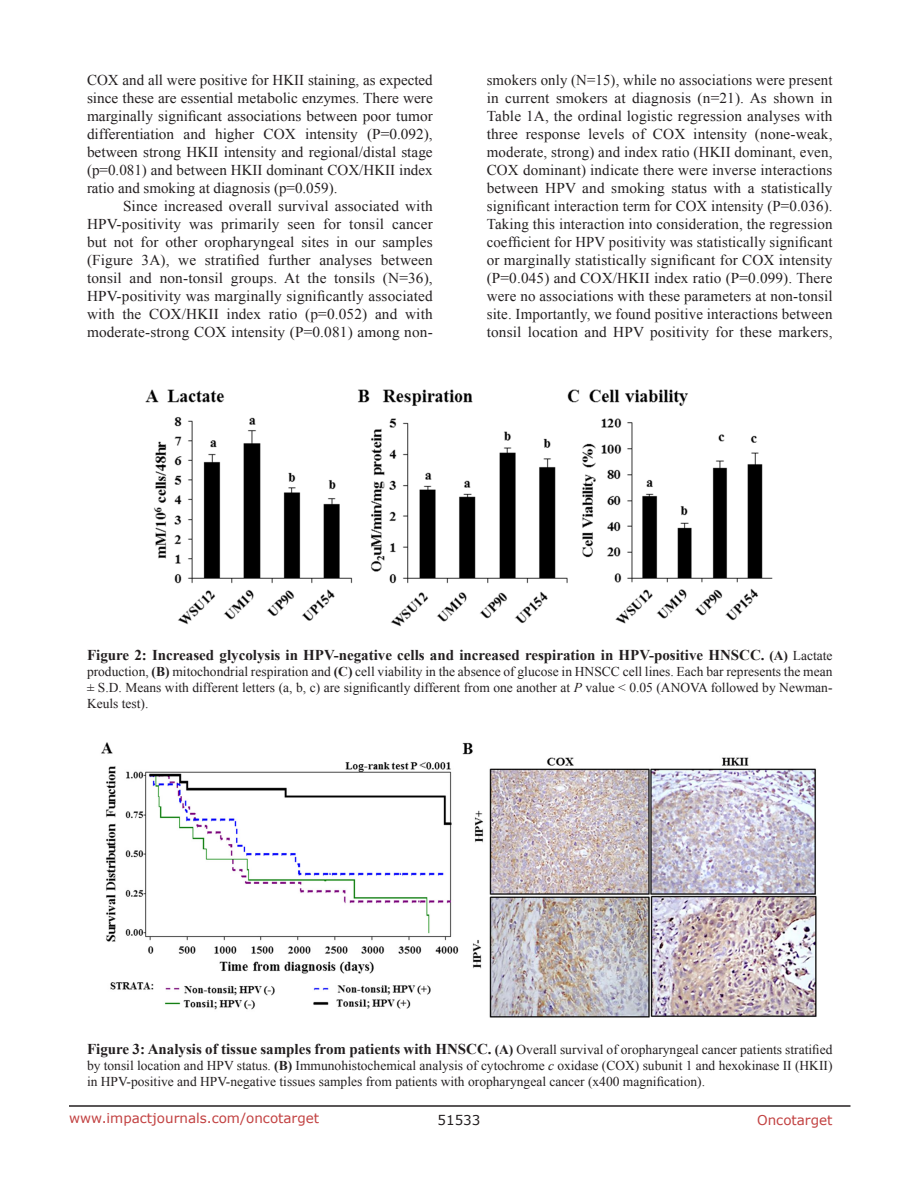
<style>
.page{position:relative;width:918px;height:1188px;background:#fff}
.page>*{position:absolute;margin:0;border:0;box-sizing:border-box;transform-origin:0 0}
.BodyText{font:15px/18px "Times New Roman";letter-spacing:.01em;color:#231f20;text-align:justify}
.figuretext{font:700 15px "Times New Roman";color:#231f20}
.figuretext-2{font:13.5px/16.2px "Times New Roman";color:#231f20;text-align:justify}
.t1{font:13.5px "Verdana";color:#c24141}
.t2{font:13.5px "Verdana";color:#231f20}
.s1{font-size:13.5px}
.s2{font-weight:400;font-size:13.5px}
.s3{font-weight:700}
.s4{font-style:italic}
.s5{font-weight:700;font-size:15px}
</style>
<div class="page">
<hr style="left:69px;top:1105px;width:781px;height:2px;background:#231f20">
<img style="left:145px;top:389px;width:628px;height:238px">
<img style="left:101px;top:742px;width:716px;height:276px">
<p class="BodyText" style="left:87px;top:71px;width:347px">COX and all were positive for HKII staining, as expected since these are essential metabolic enzymes. There were marginally significant associations between poor tumor differentiation and higher COX intensity (P=0.092), between strong HKII intensity and regional/distal stage (p=0.081) and between HKII dominant COX/HKII index ratio and smoking at diagnosis (p=0.059).</p>
<p class="BodyText" style="left:87px;top:197px;width:347px;text-indent:36px">Since increased overall survival associated with HPV-positivity was primarily seen for tonsil cancer but not for other oropharyngeal sites in our samples (Figure 3A), we stratified further analyses between tonsil and non-tonsil groups. At the tonsils (N=36), HPV-positivity was marginally significantly associated with the COX/HKII index ratio (p=0.052) and with moderate-strong COX intensity (P=0.081) among non-</p>
<p class="BodyText" style="left:487px;top:71px;width:347px">smokers only (N=15), while no associations were present in current smokers at diagnosis (n=21). As shown in Table 1A, the ordinal logistic regression analyses with three response levels of COX intensity (none-weak, moderate, strong) and index ratio (HKII dominant, even, COX dominant) indicate there were inverse interactions between HPV and smoking status with a statistically significant interaction term for COX intensity (P=0.036).<br>Taking this interaction into consideration, the regression coefficient for HPV positivity was statistically significant or marginally statistically significant for COX intensity (P=0.045) and COX/HKII index ratio (P=0.099). There were no associations with these parameters at non-tonsil site. Importantly, we found positive interactions between tonsil location and HPV positivity for these markers,</p>
<p class="figuretext" style="left:87px;top:644px;width:747px">Figure 2: Increased glycolysis in HPV-negative cells and increased respiration in HPV-positive HNSCC. <span class="s1">(A)</span> <span class="s2">Lactate</span></p>
<p class="figuretext-2" style="left:87px;top:663px;width:747px">production, <span class="s3">(B)</span> mitochondrial respiration and <span class="s3">(C)</span> cell viability in the absence of glucose in HNSCC cell lines. Each bar represents the mean ± S.D. Means with different letters (a, b, c) are significantly different from one another at <span class="s4">P</span> value &lt; 0.05 (ANOVA followed by Newman-Keuls test).</p>
<p class="figuretext-2" style="left:87px;top:1041px;width:747px"><span class="s5">Figure 3: Analysis of tissue samples from patients with HNSCC.</span> <span class="s3">(A)</span> Overall survival of oropharyngeal cancer patients stratified by tonsil location and HPV status. <span class="s3">(B)</span> Immunohistochemical analysis of cytochrome <span class="s4">c</span> oxidase (COX) subunit 1 and hexokinase II (HKII) in HPV-positive and HPV-negative tissues samples from patients with oropharyngeal cancer (x400 magnification).</p>
<p class="t1" style="left:69px;top:1109px;width:252px">www.impactjournals.com/oncotarget</p>
<p class="t2" style="left:438px;top:1111px;width:44px">51533</p>
<p class="t1" style="left:757px;top:1111px;width:77px">Oncotarget</p>
</div>
